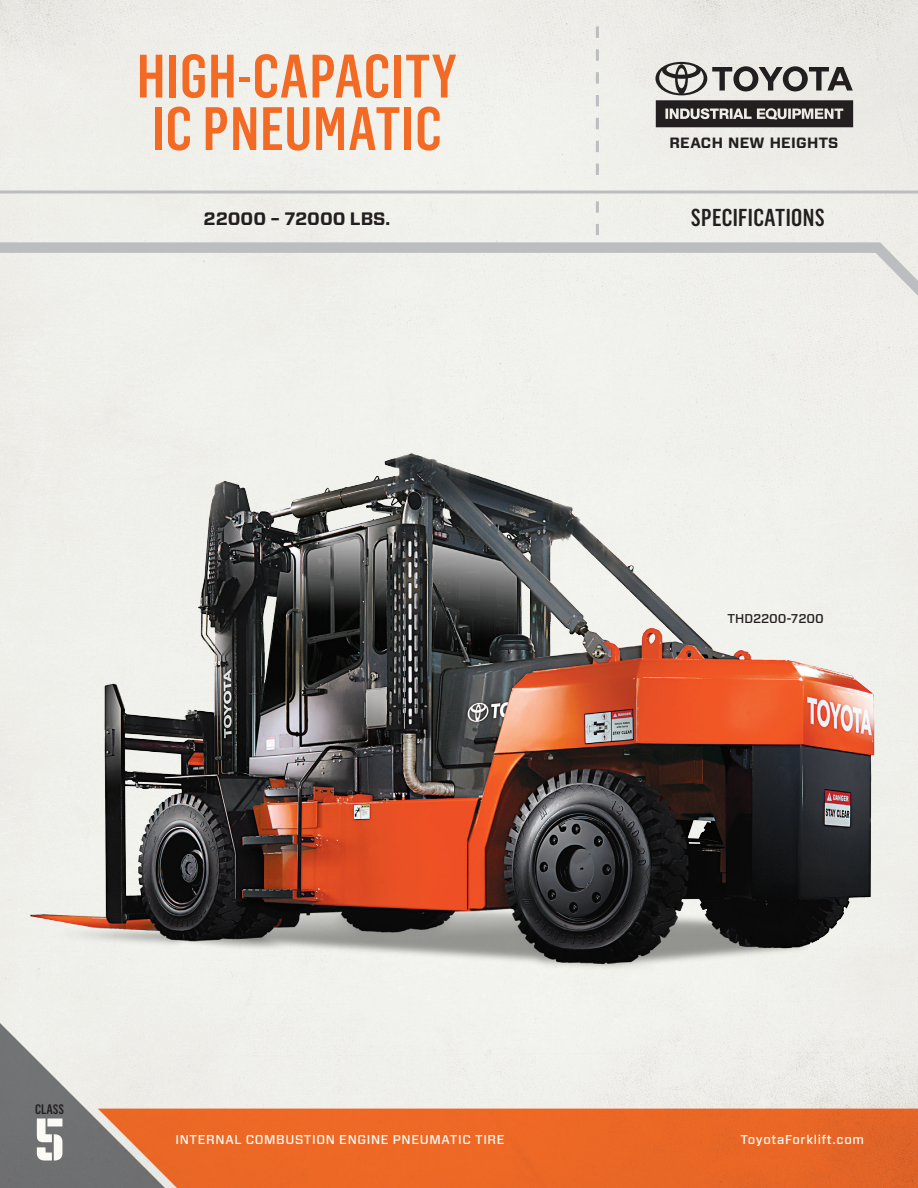
<style>
.page{position:relative;width:918px;height:1188px;background:#fff}
.page>*{position:absolute;margin:0;border:0;box-sizing:border-box;transform-origin:0 0}
.t1{font:500 60px/52.5px "Flama Condensed";letter-spacing:.015em;color:#f36a24}
.t2{font:60px "Numbers Prospekt";color:#fbfaf5}
.t3{font:500 24px "Flama Condensed";letter-spacing:.015em;color:#231f20}
.t4{font:700 18px "Forza";color:#231f20}
.t5{font:700 14.85px "Forza";letter-spacing:.02em;color:#231f20}
.t6{font:500 13.5px "Flama Condensed";color:#231f20}
.t7{font:500 12.75px "Forza";letter-spacing:.05em;color:#fbfaf5}
.t8{font:500 12.75px "Forza";color:#231f20}
</style>
<div class="page">
<img style="left:0;top:0;width:918px;height:1188px">
<svg style="left:596px;top:27px;width:3px;height:148px"></svg>
<svg style="left:596px;top:201px;width:3px;height:34px"></svg>
<svg style="left:0;top:237px;width:918px;height:102px;background:#dfdfdd"></svg>
<svg style="left:0;top:190px;width:918px;height:4px;background:#c8c9ca"></svg>
<img style="left:8px;top:270px;width:902px;height:800px">
<svg style="left:655px;top:62px;width:198px;height:65px;background:#898684"></svg>
<p class="t1" style="left:137px;top:48px;width:321px">HIGH-CAPACITY<br>IC PNEUMATIC</p>
<p class="t5" style="left:669px;top:133px;width:170px">REACH NEW HEIGHTS</p>
<p class="t4" style="left:204px;top:206px;width:188px">22000 – 72000 LBS.</p>
<p class="t3" style="left:691px;top:203px;width:135px">SPECIFICATIONS</p>
<p class="t8" style="left:727px;top:610px;width:98px">THD2200-7200</p>
<p class="t6" style="left:35px;top:1101px;width:30px">CLASS</p>
<p class="t2" style="left:34px;top:1110px;width:33px">5</p>
<p class="t7" style="left:176px;top:1131px;width:331px">INTERNAL COMBUSTION ENGINE PNEUMATIC TIRE</p>
<p class="t7" style="left:741px;top:1131px;width:125px">ToyotaForklift.com</p>
</div>
